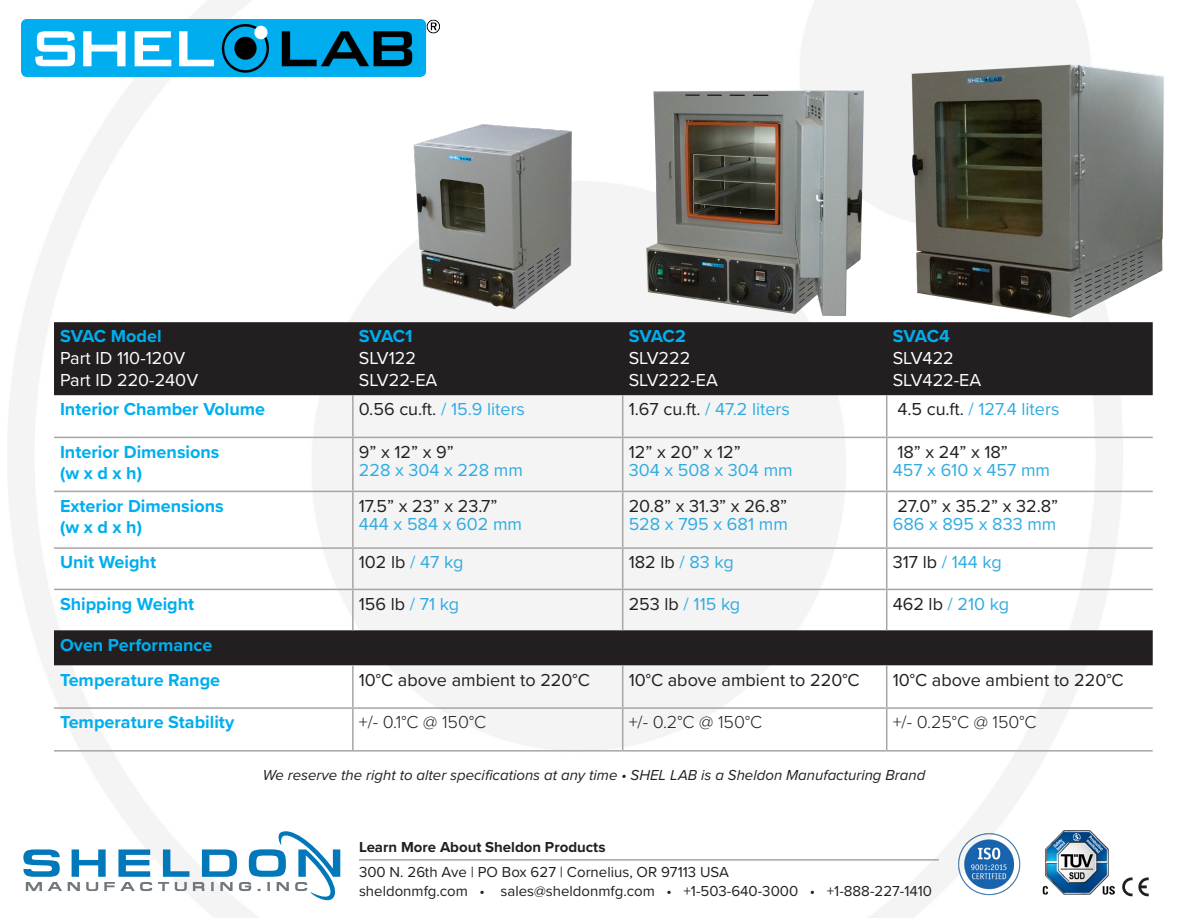
<style>
.page{position:relative;width:1188px;height:918px;background:#fff}
.page>*{position:absolute;margin:0;border:0;box-sizing:border-box;transform-origin:0 0}
.t1{font:18px "Proxima Nova";color:#231f20}
.t2{font:18px "Proxima Nova";color:#30abe1}
.t3{font:700 18px "Proxima Nova";color:#00aeef}
.t4{font:18px "Proxima Nova";color:#fff}
.t5{font:300 18px "Proxima Nova";color:#231f20}
.t6{font:15px "Proxima Nova";color:#231f20}
.t7{font:italic 15px "Proxima Nova";color:#231f20}
.t8{font:700 15px "Proxima Nova";color:#231f20}
.s1{color:#231f20}
.s2{color:#30abe1}
</style>
<div class="page">
<img style="left:8px;top:0;width:1145px;height:918px">
<svg style="left:54px;top:322px;width:1099px;height:343px"></svg>
<hr style="left:352px;top:395px;width:2px;height:42px;background:#a7a6a5">
<hr style="left:622px;top:395px;width:1px;height:42px;background:#a7a6a5">
<hr style="left:886px;top:395px;width:1px;height:42px;background:#a7a6a5">
<hr style="left:54px;top:437px;width:299px;height:1px;background:#a7a6a5">
<hr style="left:353px;top:437px;width:270px;height:1px;background:#a7a6a5">
<hr style="left:352px;top:438px;width:2px;height:53px;background:#a7a6a5">
<hr style="left:623px;top:437px;width:264px;height:1px;background:#a7a6a5">
<hr style="left:622px;top:438px;width:1px;height:53px;background:#a7a6a5">
<hr style="left:887px;top:437px;width:266px;height:1px;background:#a7a6a5">
<hr style="left:886px;top:438px;width:1px;height:53px;background:#a7a6a5">
<hr style="left:54px;top:491px;width:299px;height:1px;background:#a7a6a5">
<hr style="left:353px;top:491px;width:270px;height:1px;background:#a7a6a5">
<hr style="left:352px;top:492px;width:2px;height:55px;background:#a7a6a5">
<hr style="left:623px;top:491px;width:264px;height:1px;background:#a7a6a5">
<hr style="left:622px;top:492px;width:1px;height:55px;background:#a7a6a5">
<hr style="left:887px;top:491px;width:266px;height:1px;background:#a7a6a5">
<hr style="left:886px;top:492px;width:1px;height:55px;background:#a7a6a5">
<hr style="left:54px;top:547px;width:299px;height:2px;background:#a7a6a5">
<hr style="left:353px;top:547px;width:270px;height:2px;background:#a7a6a5">
<hr style="left:352px;top:549px;width:2px;height:40px;background:#a7a6a5">
<hr style="left:623px;top:547px;width:264px;height:2px;background:#a7a6a5">
<hr style="left:622px;top:549px;width:1px;height:40px;background:#a7a6a5">
<hr style="left:887px;top:547px;width:266px;height:2px;background:#a7a6a5">
<hr style="left:886px;top:549px;width:1px;height:40px;background:#a7a6a5">
<hr style="left:54px;top:589px;width:299px;height:1px;background:#a7a6a5">
<hr style="left:353px;top:589px;width:270px;height:1px;background:#a7a6a5">
<hr style="left:352px;top:590px;width:2px;height:40px;background:#a7a6a5">
<hr style="left:623px;top:589px;width:264px;height:1px;background:#a7a6a5">
<hr style="left:622px;top:590px;width:1px;height:40px;background:#a7a6a5">
<hr style="left:887px;top:589px;width:266px;height:1px;background:#a7a6a5">
<hr style="left:886px;top:590px;width:1px;height:40px;background:#a7a6a5">
<hr style="left:352px;top:665px;width:2px;height:42px;background:#a7a6a5">
<hr style="left:622px;top:665px;width:1px;height:42px;background:#a7a6a5">
<hr style="left:886px;top:665px;width:1px;height:42px;background:#a7a6a5">
<hr style="left:54px;top:707px;width:299px;height:2px;background:#a7a6a5">
<hr style="left:353px;top:707px;width:270px;height:2px;background:#a7a6a5">
<hr style="left:352px;top:709px;width:2px;height:41px;background:#a7a6a5">
<hr style="left:623px;top:707px;width:264px;height:2px;background:#a7a6a5">
<hr style="left:622px;top:709px;width:1px;height:41px;background:#a7a6a5">
<hr style="left:887px;top:707px;width:266px;height:2px;background:#a7a6a5">
<hr style="left:886px;top:709px;width:1px;height:41px;background:#a7a6a5">
<hr style="left:623px;top:750px;width:264px;height:2px;background:#a7a6a5">
<hr style="left:887px;top:750px;width:266px;height:2px;background:#a7a6a5">
<hr style="left:54px;top:750px;width:299px;height:2px;background:#a7a6a5">
<hr style="left:353px;top:750px;width:270px;height:2px;background:#a7a6a5">
<hr style="left:359px;top:859px;width:580px;height:2px;background:#a7a6a5">
<svg style="left:23px;top:830px;width:317px;height:74px"></svg>
<img style="left:947px;top:825px;width:81px;height:78px">
<img style="left:1042px;top:831px;width:73px;height:64px">
<svg style="left:1122px;top:877px;width:27px;height:19px"></svg>
<img style="left:898px;top:54px;width:266px;height:277px">
<img style="left:617px;top:65px;width:262px;height:257px">
<img style="left:390px;top:108px;width:214px;height:205px">
<img style="left:22px;top:20px;width:417px;height:56px">
<p class="t3" style="left:60px;top:323px;width:103px">SVAC Model</p>
<p class="t4" style="left:60px;top:345px;width:127px">Part ID 110-120V</p>
<p class="t4" style="left:60px;top:366px;width:140px">Part ID 220-240V</p>
<p class="t3" style="left:359px;top:323px;width:55px">SVAC1</p>
<p class="t4" style="left:359px;top:345px;width:59px">SLV122</p>
<p class="t4" style="left:359px;top:366px;width:80px">SLV22-EA</p>
<p class="t3" style="left:629px;top:323px;width:59px">SVAC2</p>
<p class="t4" style="left:629px;top:345px;width:63px">SLV222</p>
<p class="t4" style="left:629px;top:366px;width:91px">SLV222-EA</p>
<p class="t3" style="left:893px;top:323px;width:59px">SVAC4</p>
<p class="t4" style="left:893px;top:345px;width:63px">SLV422</p>
<p class="t4" style="left:893px;top:366px;width:90px">SLV422-EA</p>
<p class="t3" style="left:60px;top:396px;width:207px">Interior Chamber Volume</p>
<p class="t2" style="left:359px;top:396px;width:168px"><span class="s1">0.56 cu.ft.</span> / 15.9 liters</p>
<p class="t2" style="left:629px;top:396px;width:163px"><span class="s1">1.67 cu.ft.</span> / 47.2 liters</p>
<p class="t2" style="left:897px;top:396px;width:164px"><span class="s1">4.5 cu.ft.</span> / 127.4 liters</p>
<p class="t3" style="left:60px;top:438px;width:161px">Interior Dimensions</p>
<p class="t3" style="left:60px;top:460px;width:84px">(w x d x h)</p>
<p class="t1" style="left:359px;top:438px;width:97px">9” x 12” x 9”</p>
<p class="t2" style="left:359px;top:456px;width:166px">228 x 304 x 228 mm</p>
<p class="t1" style="left:629px;top:438px;width:114px">12” x 20” x 12”</p>
<p class="t2" style="left:629px;top:456px;width:166px">304 x 508 x 304 mm</p>
<p class="t1" style="left:897px;top:438px;width:112px">18” x 24” x 18”</p>
<p class="t2" style="left:893px;top:456px;width:159px">457 x 610 x 457 mm</p>
<p class="t3" style="left:60px;top:492px;width:165px">Exterior Dimensions</p>
<p class="t3" style="left:60px;top:514px;width:84px">(w x d x h)</p>
<p class="t1" style="left:359px;top:492px;width:140px">17.5” x 23” x 23.7”</p>
<p class="t2" style="left:359px;top:510px;width:165px">444 x 584 x 602 mm</p>
<p class="t1" style="left:629px;top:492px;width:160px">20.8” x 31.3” x 26.8”</p>
<p class="t2" style="left:629px;top:510px;width:161px">528 x 795 x 681 mm</p>
<p class="t1" style="left:897px;top:492px;width:162px">27.0” x 35.2” x 32.8”</p>
<p class="t2" style="left:893px;top:510px;width:165px">686 x 895 x 833 mm</p>
<p class="t3" style="left:60px;top:549px;width:98px">Unit Weight</p>
<p class="t1" style="left:359px;top:549px;width:106px">102 lb <span class="s2">/ 47 kg</span></p>
<p class="t1" style="left:629px;top:549px;width:107px">182 lb <span class="s2">/ 83 kg</span></p>
<p class="t2" style="left:893px;top:549px;width:111px"><span class="s1">317 lb</span> / 144 kg</p>
<p class="t3" style="left:60px;top:590px;width:136px">Shipping Weight</p>
<p class="t1" style="left:359px;top:590px;width:102px">156 lb <span class="s2">/ 71 kg</span></p>
<p class="t2" style="left:629px;top:590px;width:113px"><span class="s1">253 lb</span> / 115 kg</p>
<p class="t2" style="left:893px;top:590px;width:118px"><span class="s1">462 lb</span> / 210 kg</p>
<p class="t3" style="left:60px;top:631px;width:154px">Oven Performance</p>
<p class="t3" style="left:60px;top:666px;width:162px">Temperature Range</p>
<p class="t1" style="left:359px;top:666px;width:233px">10°C above ambient to 220°C</p>
<p class="t1" style="left:629px;top:666px;width:233px">10°C above ambient to 220°C</p>
<p class="t1" style="left:893px;top:666px;width:233px">10°C above ambient to 220°C</p>
<p class="t3" style="left:60px;top:709px;width:176px">Temperature Stability</p>
<p class="t5" style="left:359px;top:709px;width:129px">+/- 0.1°C @ 150°C</p>
<p class="t5" style="left:629px;top:709px;width:135px">+/- 0.2°C @ 150°C</p>
<p class="t5" style="left:893px;top:709px;width:145px">+/- 0.25°C @ 150°C</p>
<p class="t7" style="left:263px;top:764px;width:664px">We reserve the right to alter specifications at any time • SHEL LAB is a Sheldon Manufacturing Brand</p>
<p class="t8" style="left:359px;top:836px;width:248px">Learn More About Sheldon Products</p>
<p class="t6" style="left:359px;top:860px;width:372px">300 N. 26th Ave | PO Box 627 | Cornelius, OR 97113 USA</p>
<p class="t6" style="left:359px;top:880px;width:575px">sheldonmfg.com • sales@sheldonmfg.com • +1-503-640-3000 • +1-888-227-1410</p>
</div>
